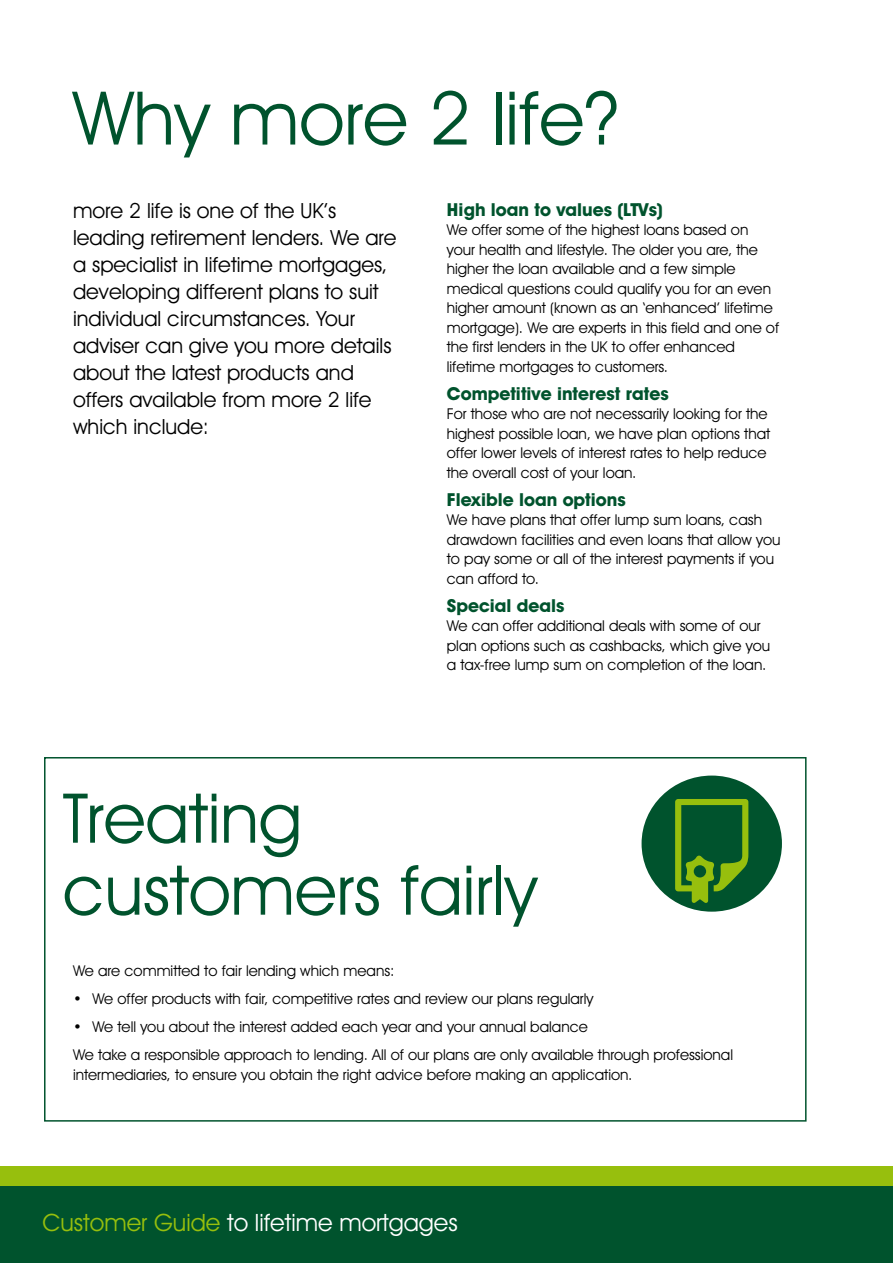
<style>
.page{position:relative;width:893px;height:1263px;background:#fff}
.page>*{position:absolute;margin:0;border:0;box-sizing:border-box;transform-origin:0 0}
.t1{font:74.25px "Avant Garde IT Cby BT";color:#00532d}
.t2{font:69px/72px "Avant Garde IT Cby BT";color:#00532d}
.t3{font:24px "Avant Garde IT Cby BT";color:#fff}
.t4{font:21px/27px "Avant Garde IT Cby BT";color:#000}
.t5{font:700 18px "Avant Garde IT Cby BT";color:#00532d}
.t6{font:15px/19.5px "Avant Garde IT Cby BT";color:#000}
.s1{color:#97bf0d}
</style>
<div class="page">
<div style="left:0;top:1166px;width:893px;height:97px;background:#97bf0d"></div>
<div style="left:0;top:1186px;width:893px;height:77px;background:#00532d"></div>
<div style="left:44px;top:757px;width:762px;height:364px;border:2px solid #00532d"></div>
<div style="left:642px;top:775px;width:140px;height:137px;background:#00532d;border-radius:50%"></div>
<svg style="left:675px;top:799px;width:73px;height:104px"></svg>
<h1 class="t1" style="left:73px;top:73px;width:547px">Why more 2 life?</h1>
<p class="t4" style="left:73px;top:197px;width:325px">more 2 life is one of the UK’s leading retirement lenders. We are a specialist in lifetime mortgages, developing different plans to suit individual circumstances. Your adviser can give you more details about the latest products and offers available from more 2 life which include:</p>
<p class="t5" style="left:447px;top:198px;width:218px">High loan to values (LTVs)</p>
<p class="t6" style="left:447px;top:220px;width:334px">We offer some of the highest loans based on your health and lifestyle. The older you are, the higher the loan available and a few simple medical questions could qualify you for an even higher amount (known as an ‘enhanced’ lifetime mortgage). We are experts in this field and one of the first lenders in the UK to offer enhanced lifetime mortgages to customers.</p>
<p class="t5" style="left:447px;top:382px;width:224px">Competitive interest rates</p>
<p class="t6" style="left:447px;top:404px;width:325px">For those who are not necessarily looking for the highest possible loan, we have plan options that offer lower levels of interest rates to help reduce the overall cost of your loan.</p>
<p class="t5" style="left:447px;top:488px;width:181px">Flexible loan options</p>
<p class="t6" style="left:447px;top:510px;width:335px">We have plans that offer lump sum loans, cash drawdown facilities and even loans that allow you to pay some or all of the interest payments if you can afford to.</p>
<p class="t5" style="left:447px;top:594px;width:119px">Special deals</p>
<p class="t6" style="left:447px;top:616px;width:325px">We can offer additional deals with some of our plan options such as cashbacks, which give you a tax-free lump sum on completion of the loan.</p>
<h2 class="t2" style="left:63px;top:782px;width:475px">Treating customers fairly</h2>
<p class="t6" style="left:73px;top:961px;width:323px">We are committed to fair lending which means:</p>
<p class="t6" style="left:73px;top:989px;width:522px">• We offer products with fair, competitive rates and review our plans regularly</p>
<p class="t6" style="left:73px;top:1013px;width:662px;line-height:28px">• We tell you about the interest added each year and your annual balance<br>We take a responsible approach to lending. All of our plans are only available through professional</p>
<p class="t6" style="left:73px;top:1064px;width:561px">intermediaries, to ensure you obtain the right advice before making an application.</p>
<h3 class="t3" style="left:43px;top:1208px;width:417px"><span class="s1">Customer Guide</span> to lifetime mortgages</h3>
</div>
